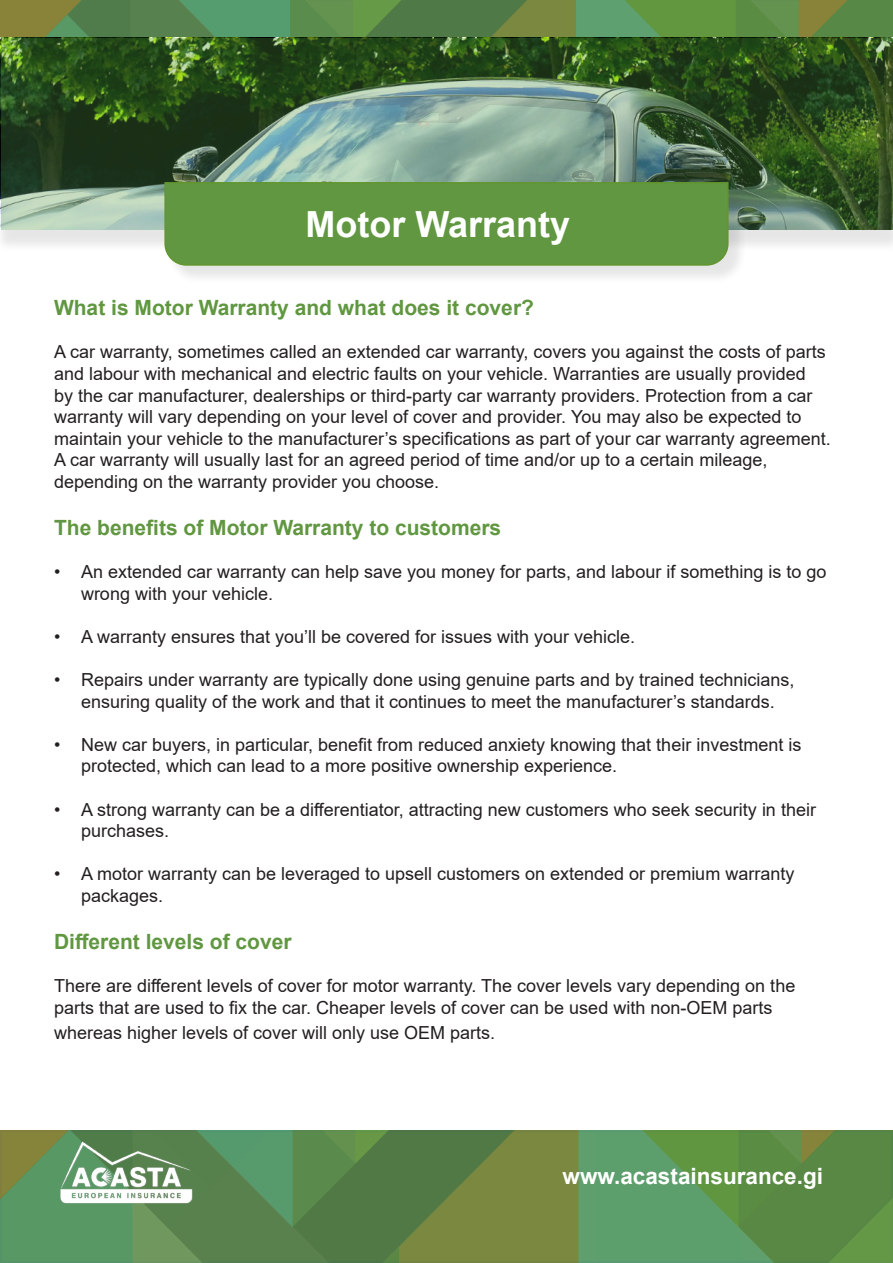
<style>
.page{position:relative;width:893px;height:1263px;background:#fff}
.page>*{position:absolute;margin:0;border:0;box-sizing:border-box;transform-origin:0 0}
.t1{font:700 36px "Arial";color:#fff}
.t2{font:700 22.5px "Arial";color:#fff}
.t3{font:700 21px "Arial";color:#609740}
.t4{font:18px/21.6px "Arial";color:#231f20}
</style>
<div class="page">
<img style="left:0;top:0;width:893px;height:44px">
<img style="left:3px;top:1133px;width:887px;height:127px">
<img style="left:54px;top:1130px;width:149px;height:79px">
<div style="left:0;top:44px;width:893px;height:208px;background:#231f20;opacity:.11"></div>
<img style="left:1px;top:38px;width:891px;height:192px">
<div style="left:167px;top:184px;width:580px;height:100px;background:#231f20;opacity:.11"></div>
<div style="left:164px;top:181px;width:565px;height:85px;background:#609740"></div>
<p class="t1" style="left:305px;top:199px;width:266px">Motor Warranty</p>
<p class="t3" style="left:54px;top:293px;width:481px">What is Motor Warranty and what does it cover?</p>
<p class="t4" style="left:54px;top:341px;width:778px">A car warranty, sometimes called an extended car warranty, covers you against the costs of parts and labour with mechanical and electric faults on your vehicle. Warranties are usually provided<br>by the car manufacturer, dealerships or third-party car warranty providers. Protection from a car warranty will vary depending on your level of cover and provider. You may also be expected to maintain your vehicle to the manufacturer’s specifications as part of your car warranty agreement.<br>A car warranty will usually last for an agreed period of time and/or up to a certain mileage, depending on the warranty provider you choose.</p>
<p class="t3" style="left:54px;top:512px;width:449px">The benefits of Motor Warranty to customers</p>
<p class="t4" style="left:81px;top:561px;width:747px;text-indent:-27px">• An extended car warranty can help save you money for parts, and labour if something is to go wrong with your vehicle.</p>
<p class="t4" style="left:54px;top:625px;width:583px">• A warranty ensures that you’ll be covered for issues with your vehicle.</p>
<p class="t4" style="left:54px;top:669px;width:742px;text-align:center">• Repairs under warranty are typically done using genuine parts and by trained technicians, ensuring quality of the work and that it continues to meet the manufacturer’s standards.</p>
<p class="t4" style="left:81px;top:733px;width:722px;text-indent:-27px">• New car buyers, in particular, benefit from reduced anxiety knowing that their investment is protected, which can lead to a more positive ownership experience.</p>
<p class="t4" style="left:81px;top:798px;width:736px;text-indent:-27px">• A strong warranty can be a differentiator, attracting new customers who seek security in their purchases.</p>
<p class="t4" style="left:81px;top:863px;width:715px;text-indent:-27px">• A motor warranty can be leveraged to upsell customers on extended or premium warranty packages.</p>
<p class="t3" style="left:54px;top:926px;width:239px">Different levels of cover</p>
<p class="t4" style="left:54px;top:975px;width:743px">There are different levels of cover for motor warranty. The cover levels vary depending on the parts that are used to fix the car. Cheaper levels of cover can be used with non-OEM parts</p>
<p class="t4" style="left:54px;top:1021px;width:443px">whereas higher levels of cover will only use OEM parts.</p>
<p class="t2" style="left:562px;top:1160px;width:262px">www.acastainsurance.gi</p>
</div>
